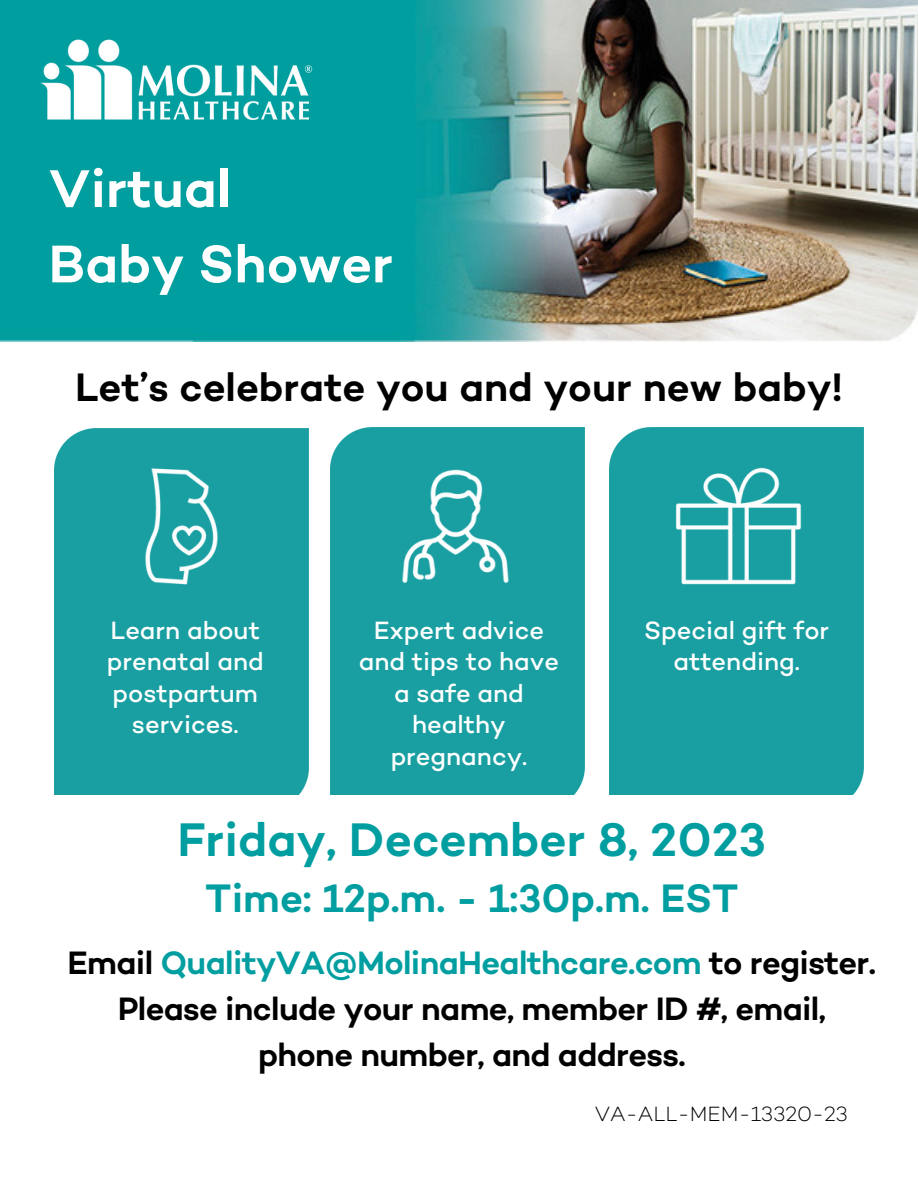
<style>
.page{position:relative;width:918px;height:1188px;background:#fff}
.page>*{position:absolute;margin:0;border:0;box-sizing:border-box;transform-origin:0 0}
.t1{font:600 54px/75.3px "Campton";color:#fff}
.t2{font:600 48px "Campton";color:#009ea0}
.t3{font:600 40.5px "Campton";color:#000}
.t4{font:600 40.5px "Campton";color:#009ea0}
.t5{font:600 33px/46.2px "Campton";letter-spacing:-.02em;color:#000;text-align:center}
.t6{font:500 25.5px/31.5px "Campton";color:#fff;text-align:center}
.t7{font:300 21px "Campton";color:#000}
.s1{color:#009ea0}
</style>
<div class="page">
<img style="left:0;top:0;width:918px;height:342px">
<img style="left:35px;top:35px;width:284px;height:90px">
<div style="left:54px;top:428px;width:254px;height:366px;background:#199fa1"></div>
<div style="left:330px;top:427px;width:255px;height:367px;background:#199fa1"></div>
<div style="left:609px;top:427px;width:255px;height:367px;background:#199fa1"></div>
<img style="left:106px;top:451px;width:152px;height:152px">
<img style="left:373px;top:444px;width:165px;height:165px">
<img style="left:670px;top:461px;width:133px;height:133px">
<h1 class="t1" style="left:49px;top:151px;width:346px">Virtual<br>Baby Shower</h1>
<h2 class="t3" style="left:75px;top:361px;width:769px">Let’s celebrate you and your new baby!</h2>
<p class="t6" style="left:107px;top:614px;width:158px">Learn about prenatal and postpartum services.</p>
<p class="t6" style="left:359px;top:614px;width:202px">Expert advice and tips to have a safe and healthy pregnancy.</p>
<p class="t6" style="left:644px;top:614px;width:187px">Special gift for attending.</p>
<p class="t2" style="left:178px;top:809px;width:590px">Friday, December 8, 2023</p>
<p class="t4" style="left:205px;top:872px;width:535px">Time: 12p.m. - 1:30p.m. EST</p>
<p class="t5" style="left:68px;top:940px;width:810px">Email <span class="s1">QualityVA@MolinaHealthcare.com</span> to register.<br>Please include your name, member ID #, email, phone number, and address.</p>
<p class="t7" style="left:595px;top:1101px;width:255px">VA-ALL-MEM-13320-23</p>
</div>
